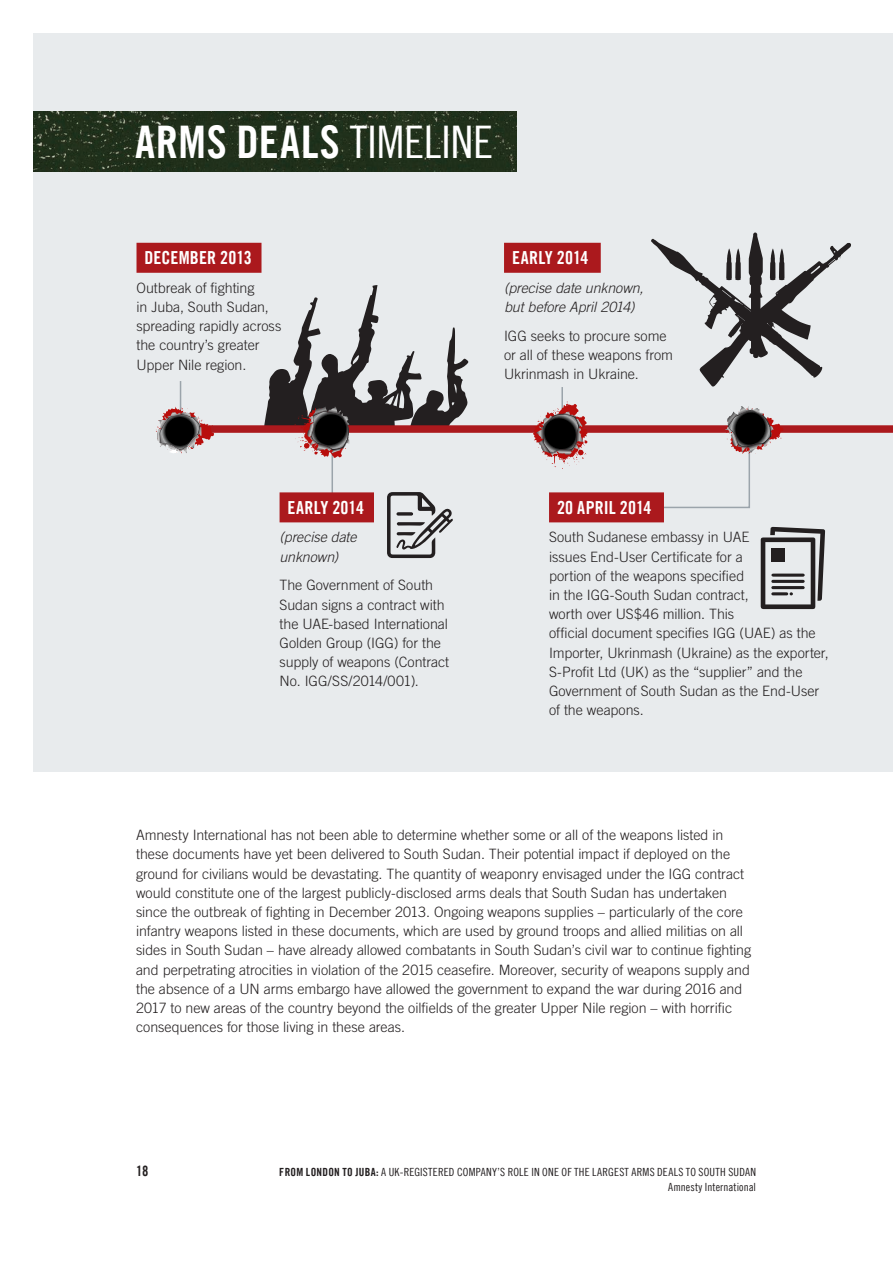
<style>
.page{position:relative;width:893px;height:1263px;background:#fff}
.page>*{position:absolute;margin:0;border:0;box-sizing:border-box;transform-origin:0 0}
.h2-2{font:45px "Amnesty Trade Gothic Bd Cn 20";letter-spacing:.015em;color:#fff}
.body_text{font:18px "Amnesty Trade Gothic Bd Cn 20";letter-spacing:.005em;color:#fff}
.body_text-2{font:300 14.25px/19.2px "Amnesty Trade Gothic";letter-spacing:-.005em;color:#231f20}
.body_text-3{font:italic 300 14.25px/19.2px "Amnesty Trade Gothic";letter-spacing:-.01em;color:#231f20}
.t1{font:14.25px "Amnesty Trade Gothic Bd Cn 20";color:#231f20}
.t2{font:11.25px/14.4px "Amnesty Trade Gothic Cn 18";letter-spacing:.015em;color:#231f20;text-align:right}
.s1{font-family:"Amnesty Trade Gothic Cn 18"}
.s2{font-family:"Amnesty Trade Gothic Bd Cn 20"}
</style>
<div class="page">
<div style="left:33px;top:33px;width:860px;height:738px;background:#e8ebed"></div>
<div style="left:136px;top:243px;width:125px;height:30px;background:#ab191d"></div>
<div style="left:504px;top:243px;width:97px;height:30px;background:#ab191d"></div>
<div style="left:177px;top:425px;width:716px;height:8px;background:#ab191d"></div>
<hr style="left:180px;top:381px;width:1px;height:48px;background:#9ba4ab">
<hr style="left:332px;top:426px;width:1px;height:72px;background:#9ba4ab">
<hr style="left:561px;top:387px;width:2px;height:45px;background:#9ba4ab">
<div style="left:280px;top:492px;width:94px;height:30px;background:#ab191d"></div>
<div style="left:549px;top:492px;width:115px;height:30px;background:#ab191d"></div>
<svg style="left:387px;top:492px;width:66px;height:66px"></svg>
<svg style="left:651px;top:232px;width:200px;height:155px"></svg>
<svg style="left:761px;top:527px;width:64px;height:82px"></svg>
<img style="left:34px;top:111px;width:482px;height:60px">
<svg style="left:156px;top:407px;width:58px;height:46px"></svg>
<svg style="left:264px;top:285px;width:205px;height:173px"></svg>
<svg style="left:532px;top:401px;width:57px;height:68px"></svg>
<svg style="left:656px;top:406px;width:127px;height:103px"></svg>
<p class="h2-2" style="left:135px;top:115px;width:360px">ARMS DEALS <span class="s1">TIMELINE</span></p>
<p class="body_text" style="left:144px;top:247px;width:109px">DECEMBER 2013</p>
<p class="body_text-2" style="left:136px;top:278px;width:146px">Outbreak of fighting<br>in Juba, South Sudan, spreading rapidly across the country’s greater<br>Upper Nile region.</p>
<p class="body_text" style="left:512px;top:247px;width:78px">EARLY 2014</p>
<p class="body_text-3" style="left:504px;top:278px;width:141px">(precise date unknown, but before April 2014)</p>
<p class="body_text-2" style="left:504px;top:326px;width:170px">IGG seeks to procure some or all of these weapons from<br>Ukrinmash in Ukraine.</p>
<p class="body_text" style="left:288px;top:496px;width:78px">EARLY 2014</p>
<p class="body_text-3" style="left:280px;top:528px;width:78px">(precise date unknown)</p>
<p class="body_text-2" style="left:280px;top:576px;width:171px">The Government of South<br>Sudan signs a contract with the UAE-based International<br>Golden Group (IGG) for the supply of weapons (Contract<br>No. IGG/SS/2014/001).</p>
<p class="body_text" style="left:557px;top:496px;width:96px">20 APRIL 2014</p>
<p class="body_text-2" style="left:549px;top:528px;width:281px">South Sudanese embassy in UAE<br>issues End-User Certificate for a<br>portion of the weapons specified<br>in the IGG-South Sudan contract,<br>worth over US$46 million. This<br>official document specifies IGG (UAE) as the Importer, Ukrinmash (Ukraine) as the exporter, S-Profit Ltd (UK) as the “supplier” and the Government of South Sudan as the End-User of the weapons.</p>
<p class="body_text-2" style="left:136px;top:825px;width:617px">Amnesty International has not been able to determine whether some or all of the weapons listed in these documents have yet been delivered to South Sudan. Their potential impact if deployed on the ground for civilians would be devastating. The quantity of weaponry envisaged under the IGG contract would constitute one of the largest publicly-disclosed arms deals that South Sudan has undertaken since the outbreak of fighting in December 2013. Ongoing weapons supplies – particularly of the core infantry weapons listed in these documents, which are used by ground troops and allied militias on all sides in South Sudan – have already allowed combatants in South Sudan’s civil war to continue fighting and perpetrating atrocities in violation of the 2015 ceasefire. Moreover, security of weapons supply and the absence of a UN arms embargo have allowed the government to expand the war during 2016 and 2017 to new areas of the country beyond the oilfields of the greater Upper Nile region – with horrific consequences for those living in these areas.</p>
<p class="t1" style="left:136px;top:1162px;width:14px">18</p>
<p class="t2" style="left:279px;top:1165px;width:478px"><span class="s2">FROM LONDON TO JUBA:</span> A UK-REGISTERED COMPANY’S ROLE IN ONE OF THE LARGEST ARMS DEALS TO SOUTH SUDAN<br>Amnesty International</p>
</div>
